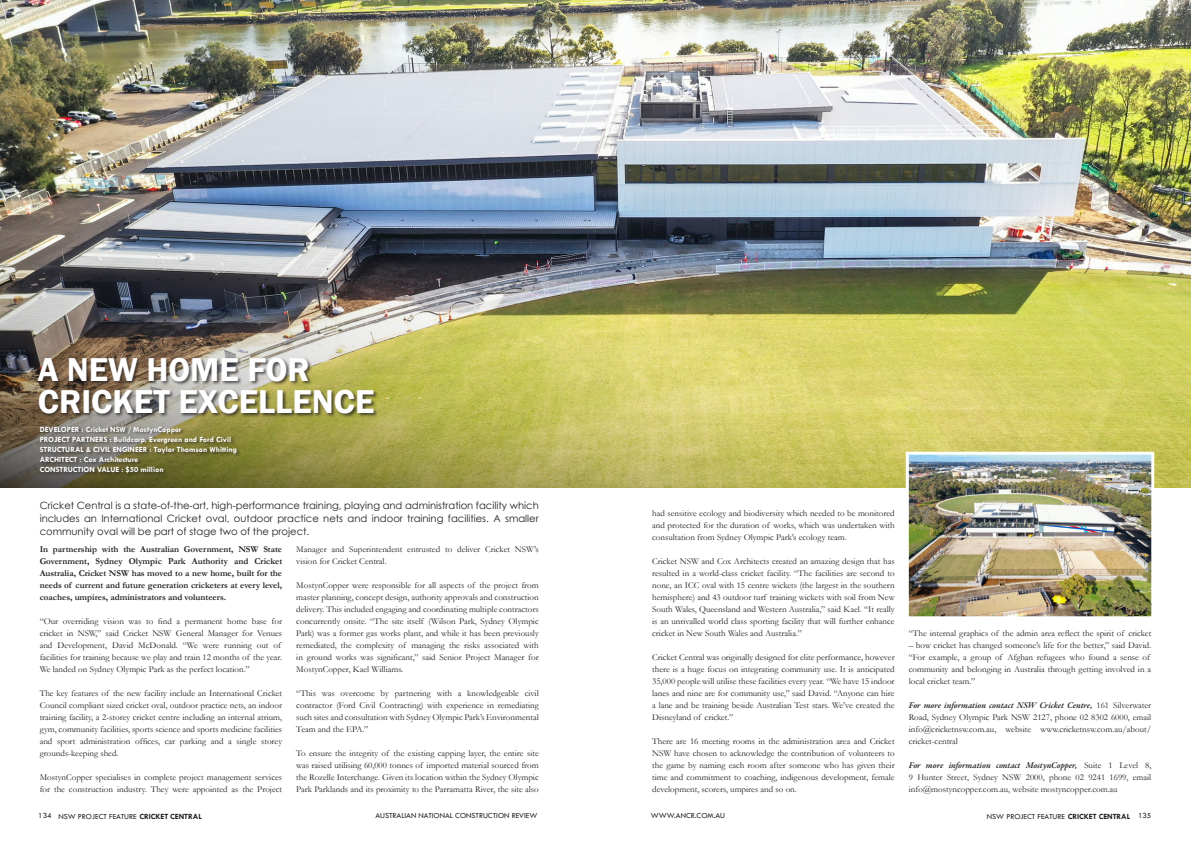
<style>
.page{position:relative;width:1191px;height:842px;background:#fff}
.page>*{position:absolute;margin:0;border:0;box-sizing:border-box;transform-origin:0 0}
.t1{font:600 34px/32px "Franklin Gothic";color:#fff}
.t2{font:10px/13px "Century Gothic";color:#231f20;text-align:justify}
.t3{font:9px/12px "Garamond";color:#231f20;text-align:justify}
.t4{font:700 9px/12px "Garamond";color:#231f20;text-align:justify}
.t5{font:italic 600 9px "Garamond Premr Pro";letter-spacing:-.005em;color:#231f20}
.t6{font:700 8px/10px "Tw Cen";color:#fff}
.t7{font:8px "Tw Cen";color:#231f20}
.s1{font-family:"Garamond";font-weight:400;font-style:normal}
.s2{font-weight:700}
</style>
<div class="page">
<img style="left:0;top:0;width:1191px;height:247px">
<img style="left:0;top:247px;width:1191px;height:241px">
<img style="left:904px;top:450px;width:251px;height:167px">
<div style="left:37px;top:357px;width:342px;height:61px;background:#231f20;opacity:.75"></div>
<div style="left:39px;top:425px;width:202px;height:52px;background:#231f20;opacity:.75"></div>
<p class="t1" style="left:38px;top:354px;width:338px">A NEW HOME FOR<br>CRICKET EXCELLENCE</p>
<p class="t6" style="left:40px;top:424px;width:143px">DEVELOPER : Cricket NSW / MostynCopper</p>
<p class="t6" style="left:40px;top:434px;width:193px">PROJECT PARTNERS : Buildcorp, Evergreen and Ford Civil</p>
<p class="t6" style="left:40px;top:444px;width:199px">STRUCTURAL &amp; CIVIL ENGINEER : Taylor Thomson Whitting<br>ARCHITECT : Cox Architecture</p>
<p class="t6" style="left:40px;top:464px;width:125px">CONSTRUCTION VALUE : $50 million</p>
<p class="t2" style="left:40px;top:498px;width:500px">Cricket Central is a state-of-the-art, high-performance training, playing and administration facility which includes an International Cricket oval, outdoor practice nets and indoor training facilities. A smaller community oval will be part of stage two of the project.</p>
<p class="t4" style="left:40px;top:543px;width:244px">In partnership with the Australian Government, NSW State Government, Sydney Olympic Park Authority and Cricket Australia, Cricket NSW has moved to a new home, built for the needs of current and future generation cricketers at every level, coaches, umpires, administrators and volunteers.</p>
<p class="t3" style="left:40px;top:615px;width:244px;text-align:left">“Our overriding vision was to find a permanent home base for cricket in NSW,” said Cricket NSW General Manager for Venues and Development, David McDonald. “We were running out of facilities for training because we play and train 12 months of the year.<br>We landed on Sydney Olympic Park as the perfect location.”</p>
<p class="t3" style="left:40px;top:687px;width:244px">The key features of the new facility include an International Cricket Council compliant sized cricket oval, outdoor practice nets, an indoor training facility, a 2-storey cricket centre including an internal atrium, gym, community facilities, sports science and sports medicine facilities and sport administration offices, car parking and a single storey grounds-keeping shed.</p>
<p class="t3" style="left:40px;top:771px;width:244px">MostynCopper specialises in complete project management services for the construction industry. They were appointed as the Project</p>
<p class="t3" style="left:296px;top:543px;width:244px">Manager and Superintendent entrusted to deliver Cricket NSW’s vision for Cricket Central.</p>
<p class="t3" style="left:296px;top:579px;width:244px">MostynCopper were responsible for all aspects of the project from master planning, concept design, authority approvals and construction delivery. This included engaging and coordinating multiple contractors concurrently onsite. “The site itself (Wilson Park, Sydney Olympic Park) was a former gas works plant, and while it has been previously remediated, the complexity of managing the risks associated with in ground works was significant,” said Senior Project Manager for MostynCopper, Kael Williams.</p>
<p class="t3" style="left:296px;top:687px;width:244px">“This was overcome by partnering with a knowledgeable civil contractor (Ford Civil Contracting) with experience in remediating such sites and consultation with Sydney Olympic Park’s Environmental Team and the EPA.”</p>
<p class="t3" style="left:296px;top:747px;width:244px">To ensure the integrity of the existing capping layer, the entire site was raised utilising 60,000 tonnes of imported material sourced from the Rozelle Interchange. Given its location within the Sydney Olympic Park Parklands and its proximity to the Parramatta River, the site also</p>
<p class="t3" style="left:652px;top:507px;width:244px">had sensitive ecology and biodiversity which needed to be monitored and protected for the duration of works, which was undertaken with consultation from Sydney Olympic Park’s ecology team.</p>
<p class="t3" style="left:652px;top:555px;width:244px">Cricket NSW and Cox Architects created an amazing design that has resulted in a world-class cricket facility. “The facilities are second to none, an ICC oval with 15 centre wickets (the largest in the southern hemisphere) and 43 outdoor turf training wickets with soil from New South Wales, Queensland and Western Australia,” said Kael. “It really is an unrivalled world class sporting facility that will further enhance cricket in New South Wales and Australia.”</p>
<p class="t3" style="left:652px;top:651px;width:244px">Cricket Central was originally designed for elite performance, however there is a huge focus on integrating community use. It is anticipated 35,000 people will utilise these facilities every year. “We have 15 indoor lanes and nine are for community use,” said David. “Anyone can hire a lane and be training beside Australian Test stars. We’ve created the Disneyland of cricket.”</p>
<p class="t3" style="left:652px;top:735px;width:244px">There are 16 meeting rooms in the administration area and Cricket NSW have chosen to acknowledge the contribution of volunteers to the game by naming each room after someone who has given their time and commitment to coaching, indigenous development, female development, scorers, umpires and so on.</p>
<p class="t3" style="left:909px;top:627px;width:244px">“The internal graphics of the admin area reflect the spirit of cricket</p>
<p class="t3" style="left:909px;top:639px;width:244px;text-align:left">– how cricket has changed someone’s life for the better,” said David. “For example, a group of Afghan refugees who found a sense of community and belonging in Australia through getting involved in a local cricket team.”</p>
<p class="t5" style="left:909px;top:700px;width:244px">For more information contact NSW Cricket Centre, <span class="s1">161 Silverwater</span></p>
<p class="t3" style="left:909px;top:711px;width:244px">Road, Sydney Olympic Park NSW 2127, phone 02 8302 6000, email info@cricketnsw.com.au, website www.cricketnsw.com.au/about/ cricket-central</p>
<p class="t5" style="left:909px;top:760px;width:244px">For more information contact MostynCopper, <span class="s1">Suite 1 Level 8,</span></p>
<p class="t3" style="left:909px;top:771px;width:244px">9 Hunter Street, Sydney NSW 2000, phone 02 9241 1699, email info@mostyncopper.com.au, website mostyncopper.com.au</p>
<p class="t7" style="left:38px;top:811px;width:15px">134</p>
<p class="t7" style="left:58px;top:811px;width:145px">NSW PROJECT FEATURE <span class="s2">CRICKET CENTRAL</span></p>
<p class="t7" style="left:375px;top:811px;width:163px">AUSTRALIAN NATIONAL CONSTRUCTION REVIEW</p>
<p class="t7" style="left:651px;top:811px;width:76px">WWW.ANCR.COM.AU</p>
<p class="t7" style="left:986px;top:811px;width:145px">NSW PROJECT FEATURE <span class="s2">CRICKET CENTRAL</span></p>
<p class="t7" style="left:1138px;top:811px;width:15px">135</p>
</div>
